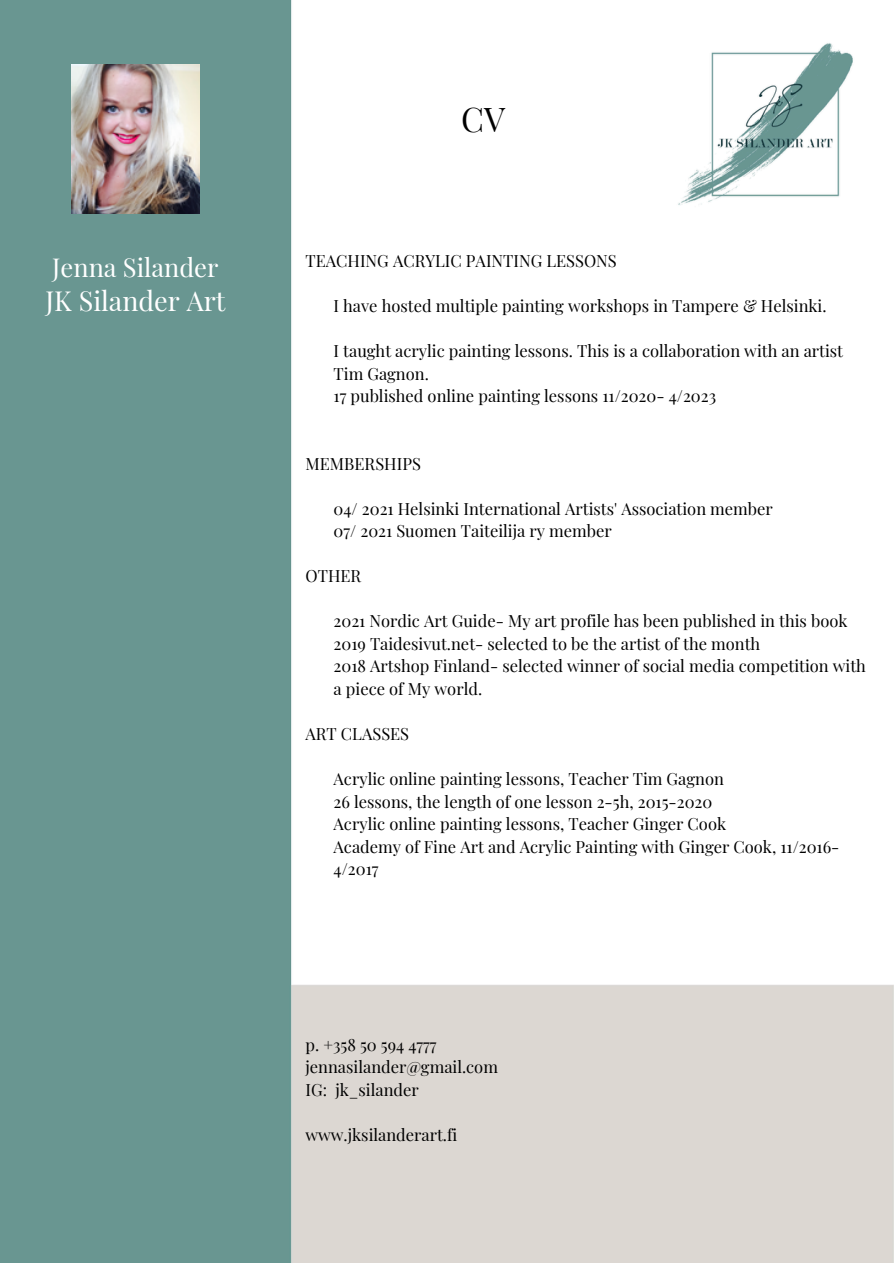
<style>
.page{position:relative;width:894px;height:1264px;background:#fff}
.page>*{position:absolute;margin:0;border:0;box-sizing:border-box;transform-origin:0 0}
.t1{font:33.3px "Playfair Display";color:#000}
.t2{font:27px "Playfair Display";color:#fff}
.t3{font:25.5px "Playfair Display";color:#fff}
.t4{font:16.5px/22.5px "Playfair Display";color:#000}
</style>
<div class="page">
<img style="left:0;top:0;width:893px;height:1262px">
<img style="left:71px;top:64px;width:129px;height:150px">
<p class="t3" style="left:52px;top:249px;width:168px">Jenna Silander</p>
<p class="t2" style="left:45px;top:282px;width:181px">JK Silander Art</p>
<p class="t1" style="left:461px;top:96px;width:45px">CV</p>
<p class="t4" style="left:305px;top:249px;width:313px">TEACHING ACRYLIC PAINTING LESSONS</p>
<h2 class="t4" style="left:333px;top:294px;width:494px">I have hosted multiple painting workshops in Tampere &amp; Helsinki.</h2>
<h1 class="t4" style="left:333px;top:339px;width:511px">I taught acrylic painting lessons. This is a collaboration with an artist<br>Tim Gagnon.</h1>
<h3 class="t4" style="left:333px;top:384px;width:384px">17 published online painting lessons 11/2020- 4/2023</h3>
<p class="t4" style="left:305px;top:452px;width:117px">MEMBERSHIPS</p>
<p class="t4" style="left:333px;top:497px;width:441px">04/ 2021 Helsinki International Artists' Association member</p>
<p class="t4" style="left:333px;top:519px;width:280px">07/ 2021 Suomen Taiteilija ry member</p>
<h3 class="t4" style="left:305px;top:564px;width:57px">OTHER</h3>
<p class="t4" style="left:333px;top:609px;width:515px">2021 Nordic Art Guide- My art profile has been published in this book</p>
<p class="t4" style="left:333px;top:632px;width:428px">2019 Taidesivut.net- selected to be the artist of the month</p>
<h3 class="t4" style="left:333px;top:654px;width:533px">2018 Artshop Finland- selected winner of social media competition with a piece of My world.</h3>
<p class="t4" style="left:305px;top:722px;width:105px">ART CLASSES</p>
<p class="t4" style="left:333px;top:767px;width:392px">Acrylic online painting lessons, Teacher Tim Gagnon</p>
<p class="t4" style="left:333px;top:789px;width:380px">26 lessons, the length of one lesson 2-5h, 2015-2020</p>
<h3 class="t4" style="left:333px;top:812px;width:394px">Acrylic online painting lessons, Teacher Ginger Cook</h3>
<p class="t4" style="left:333px;top:834px;width:507px">Academy of Fine Art and Acrylic Painting with Ginger Cook, 11/2016-<br>4/2017</p>
<p class="t4" style="left:305px;top:1032px;width:133px">p. +358 50 594 4777</p>
<p class="t4" style="left:305px;top:1055px;width:194px">jennasilander@gmail.com</p>
<p class="t4" style="left:305px;top:1077px;width:115px">IG: jk_silander</p>
<p class="t4" style="left:305px;top:1122px;width:153px">www.jksilanderart.fi</p>
</div>
